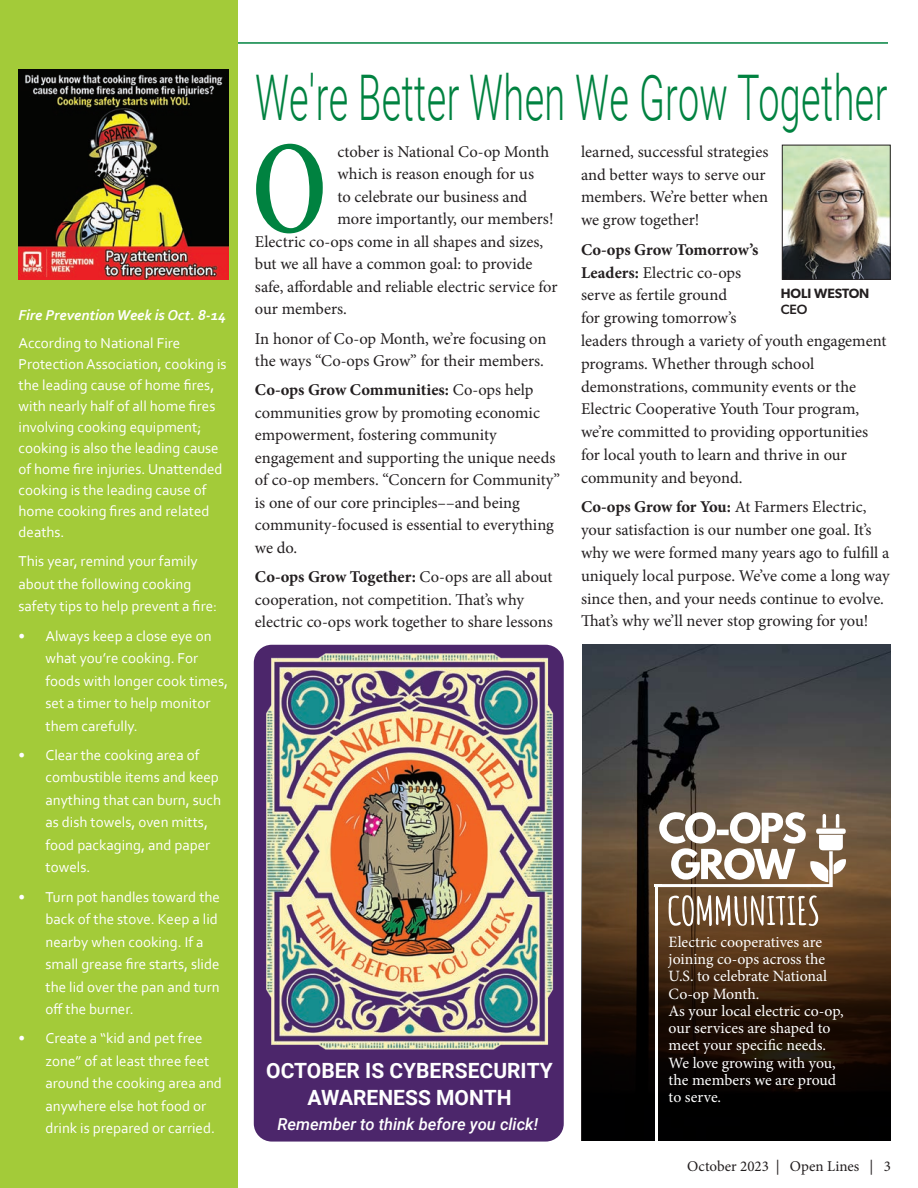
<style>
.page{position:relative;width:918px;height:1188px;background:#fff}
.page>*{position:absolute;margin:0;border:0;box-sizing:border-box;transform-origin:0 0}
.t1{font:600 132px "Minion Pro";color:#008240;scale:.75 1}
.t2{font:300 63px "Roboto";letter-spacing:.01em;color:#008240;scale:.6 1}
._2_Farmers_Body_Copy{font:700 21px/27px "Roboto";color:#fff;text-align:center}
._2_Farmers_Body_Copy-2{font:16.5px/22.8px "Minion Pro";color:#231f20}
._2_Farmers_Body_Copy-3{font:italic 500 16.5px "Roboto";color:#fff}
.t3{font:15.75px/17.2px "Minion Pro";color:#fff}
.Sidebar_Body_Text_WHITE{font:15px/22.5px "Corbel";color:#fff}
.Sidebar_Body_Text_WHITE-2{font:italic 700 15px "Corbel";color:#fff}
._2_Farmers_Body_Copy-4{font:15px "Minion Pro";color:#231f20}
.t4{font:600 13.5px "Gibson";color:#231f20}
.t5{font:500 13.5px "Gibson";color:#231f20}
.s1{font-weight:700}
</style>
<div class="page">
<hr style="left:0;top:42px;width:918px;height:2px;background:#008240">
<div style="left:0;top:0;width:237px;height:1188px;background:#a3cb39"></div>
<div style="left:888px;top:24px;width:30px;height:45px;background:#fff"></div>
<img style="left:784px;top:147px;width:105px;height:131px">
<div style="left:782px;top:145px;width:109px;height:135px;border:1px solid #231f20"></div>
<img style="left:582px;top:645px;width:309px;height:119px">
<svg style="left:581px;top:764px;width:310px;height:377px;background:#342518"></svg>
<svg style="left:655px;top:811px;width:191px;height:76px"></svg>
<hr style="left:655px;top:884px;width:3px;height:259px;background:#fff">
<svg style="left:669px;top:895px;width:149px;height:31px"></svg>
<img style="left:18px;top:69px;width:211px;height:210px">
<div style="left:254px;top:645px;width:310px;height:497px;background:#4c266b;border-radius:18px"></div>
<img style="left:266px;top:653px;width:288px;height:397px">
<p class="Sidebar_Body_Text_WHITE-2" style="left:19px;top:306px;width:209px">Fire Prevention Week is Oct. 8-14</p>
<p class="Sidebar_Body_Text_WHITE" style="left:19px;top:332px;width:210px;line-height:21px">According to National Fire<br>Protection Association, cooking is the leading cause of home fires, with nearly half of all home fires involving cooking equipment; cooking is also the leading cause of home fire injuries. Unattended cooking is the leading cause of home cooking fires and related deaths.</p>
<p class="Sidebar_Body_Text_WHITE" style="left:19px;top:550px;width:200px">This year, remind your family about the following cooking safety tips to help prevent a fire:</p>
<p class="Sidebar_Body_Text_WHITE" style="left:46px;top:624px;width:184px;text-indent:-27px">• Always keep a close eye on what you’re cooking. For foods with longer cook times, set a timer to help monitor them carefully.</p>
<p class="Sidebar_Body_Text_WHITE" style="left:46px;top:743px;width:177px;text-indent:-27px">• Clear the cooking area of combustible items and keep anything that can burn, such as dish towels, oven mitts, food packaging, and paper towels.</p>
<p class="Sidebar_Body_Text_WHITE" style="left:46px;top:885px;width:176px;text-indent:-27px">• Turn pot handles toward the back of the stove. Keep a lid nearby when cooking. If a small grease fire starts, slide the lid over the pan and turn off the burner.</p>
<p class="Sidebar_Body_Text_WHITE" style="left:46px;top:1027px;width:178px;text-indent:-27px">• Create a “kid and pet free zone” of at least three feet around the cooking area and anywhere else hot food or drink is prepared or carried.</p>
<p class="t2" style="left:255px;top:54px;width:1056px">We're Better When We Grow Together</p>
<p class="_2_Farmers_Body_Copy-2" style="left:338px;top:140px;width:213px">ctober is National Co-op Month</p>
<p class="_2_Farmers_Body_Copy-2" style="left:338px;top:163px;width:198px">which is reason enough for us</p>
<p class="_2_Farmers_Body_Copy-2" style="left:338px;top:185px;width:191px">to celebrate our business and</p>
<p class="_2_Farmers_Body_Copy-2" style="left:338px;top:208px;width:218px">more importantly, our members!</p>
<p class="_2_Farmers_Body_Copy-2" style="left:255px;top:230px;width:290px">Electric co-ops come in all shapes and sizes,</p>
<p class="_2_Farmers_Body_Copy-2" style="left:255px;top:253px;width:279px">but we all have a common goal: to provide</p>
<p class="_2_Farmers_Body_Copy-2" style="left:255px;top:275px;width:304px">safe, affordable and reliable electric service for</p>
<p class="_2_Farmers_Body_Copy-2" style="left:255px;top:298px;width:94px">our members.</p>
<p class="_2_Farmers_Body_Copy-2" style="left:255px;top:327px;width:293px">In honor of Co-op Month, we’re focusing on the ways “Co-ops Grow” for their members.</p>
<p class="_2_Farmers_Body_Copy-2" style="left:255px;top:379px;width:307px"><span class="s1">Co-ops Grow Communities:</span> Co-ops help communities grow by promoting economic empowerment, fostering community engagement and supporting the unique needs of co-op members. “Concern for Community” is one of our core principles––and being community-focused is essential to everything we do.</p>
<p class="_2_Farmers_Body_Copy-2" style="left:255px;top:566px;width:299px"><span class="s1">Co-ops Grow Together:</span> Co-ops are all about cooperation, not competition. That’s why electric co-ops work together to share lessons</p>
<p class="t1" style="left:252px;top:98px;width:102px">O</p>
<p class="_2_Farmers_Body_Copy-2" style="left:581px;top:140px;width:189px">learned, successful strategies and better ways to serve our members. We’re better when we grow together!</p>
<p class="_2_Farmers_Body_Copy-2" style="left:581px;top:238px;width:307px"><span class="s1">Co-ops Grow Tomorrow’s<br>Leaders:</span> Electric co-ops<br>serve as fertile ground<br>for growing tomorrow’s<br>leaders through a variety of youth engagement programs. Whether through school demonstrations, community events or the Electric Cooperative Youth Tour program, we’re committed to providing opportunities for local youth to learn and thrive in our community and beyond.</p>
<p class="_2_Farmers_Body_Copy-2" style="left:581px;top:496px;width:310px"><span class="s1">Co-ops Grow for You:</span> At Farmers Electric, your satisfaction is our number one goal. It’s why we were formed many years ago to fulfill a uniquely local purpose. We’ve come a long way since then, and your needs continue to evolve.<br>That’s why we’ll never stop growing for you!</p>
<p class="t4" style="left:781px;top:285px;width:90px">HOLI WESTON</p>
<p class="t5" style="left:781px;top:302px;width:28px">CEO</p>
<p class="_2_Farmers_Body_Copy" style="left:266px;top:1056px;width:288px">OCTOBER IS CYBERSECURITY<br>AWARENESS MONTH</p>
<p class="_2_Farmers_Body_Copy-3" style="left:277px;top:1113px;width:262px">Remember to think before you click!</p>
<p class="t3" style="left:669px;top:933px;width:177px">Electric cooperatives are joining co-ops across the<br>U.S. to celebrate National<br>Co-op Month.<br>As your local electric co-op, our services are shaped to meet your specific needs.<br>We love growing with you, the members we are proud to serve.</p>
<p class="_2_Farmers_Body_Copy-4" style="left:687px;top:1157px;width:205px">October 2023 | Open Lines | 3</p>
</div>
